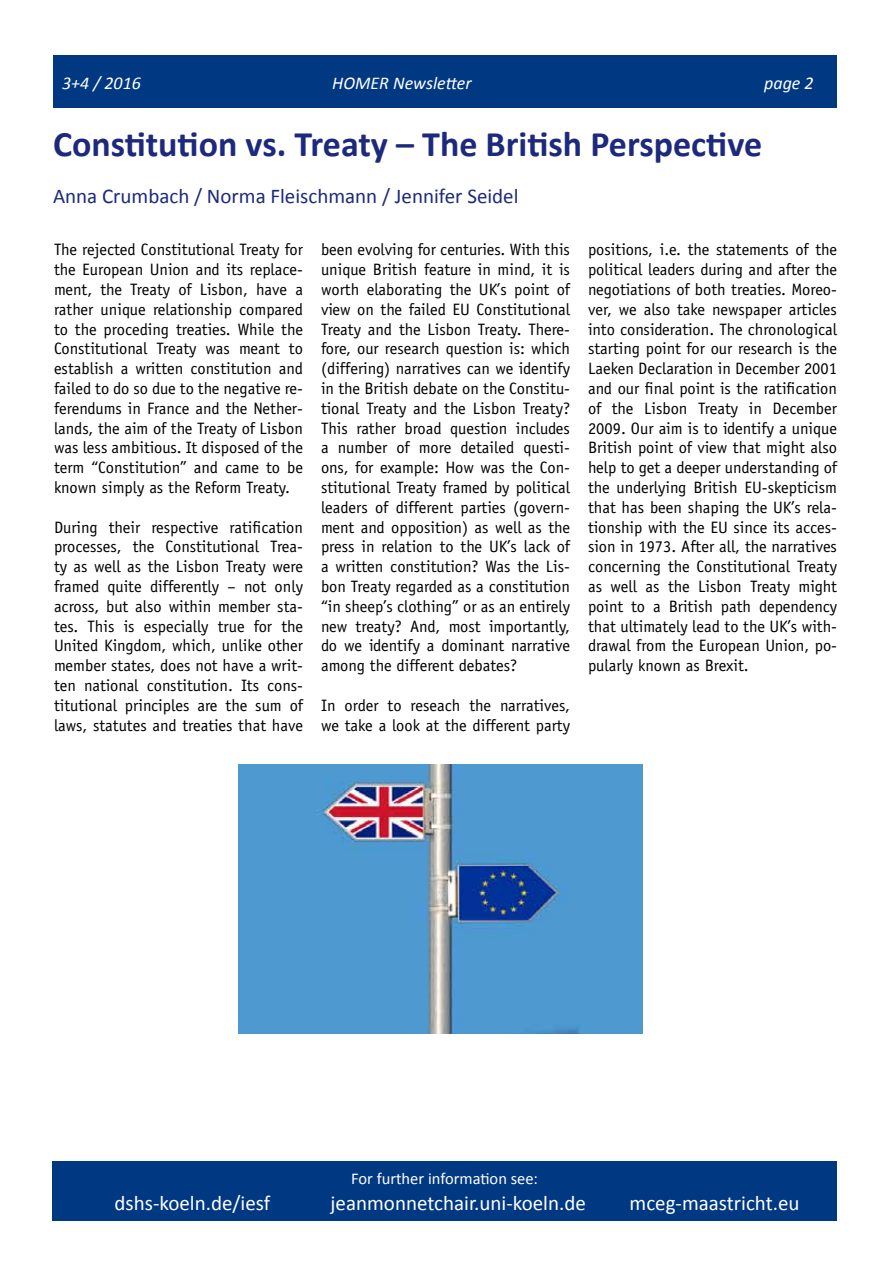
<style>
.page{position:relative;width:893px;height:1263px;background:#fff}
.page>*{position:absolute;margin:0;border:0;box-sizing:border-box;transform-origin:0 0}
.t1{font:700 36px "Calibri";color:#1d297c}
.t2{font:21px "Calibri";color:#fff}
.t3{font:21px "Calibri";color:#1d297c}
.t4{font:italic 18px "Calibri";color:#fff}
.t5{font:16.5px/19.8px "Officina Sans LT";color:#000;text-align:justify}
.t6{font:16.5px "Calibri";color:#fff}
</style>
<div class="page">
<div style="left:52px;top:1161px;width:785px;height:59px;background:#003882"></div>
<div style="left:54px;top:56px;width:783px;height:52px;background:#003882"></div>
<img style="left:239px;top:765px;width:403px;height:268px">
<p class="t4" style="left:62px;top:70px;width:80px">3+4 / 2016</p>
<p class="t4" style="left:332px;top:70px;width:141px">HOMER Newsletter</p>
<p class="t4" style="left:764px;top:70px;width:51px">page 2</p>
<h1 class="t1" style="left:53px;top:121px;width:711px">Constitution vs. Treaty – The British Perspective</h1>
<p class="t3" style="left:53px;top:182px;width:467px">Anna Crumbach / Norma Fleischmann / Jennifer Seidel</p>
<p class="t5" style="left:54px;top:240px;width:251px">The rejected Constitutional Treaty for the European Union and its replace&shy;ment, the Treaty of Lisbon, have a rather unique relationship compared to the proceding treaties. While the Constitutional Treaty was meant to establish a written constitution and failed to do so due to the negative re&shy;ferendums in France and the Nether&shy;lands, the aim of the Treaty of Lisbon was less ambitious. It disposed of the term “Constitution” and came to be known simply as the Reform Treaty.</p>
<p class="t5" style="left:54px;top:517px;width:251px">During their respective ratification processes, the Constitutional Trea&shy;ty as well as the Lisbon Treaty were framed quite differently – not only across, but also within member sta&shy;tes. This is especially true for the United Kingdom, which, unlike other member states, does not have a writ&shy;ten national constitution. Its cons&shy;titutional principles are the sum of laws, statutes and treaties that have</p>
<p class="t5" style="left:321px;top:240px;width:251px">been evolving for centuries. With this unique British feature in mind, it is worth elaborating the UK’s point of view on the failed EU Constitutional Treaty and the Lisbon Treaty. There&shy;fore, our research question is: which (differing) narratives can we identify in the British debate on the Constitu&shy;tional Treaty and the Lisbon Treaty?<br>This rather broad question includes a number of more detailed questi&shy;ons, for example: How was the Con&shy;stitutional Treaty framed by political leaders of different parties (govern&shy;ment and opposition) as well as the press in relation to the UK’s lack of a written constitution? Was the Lis&shy;bon Treaty regarded as a constitution “in sheep’s clothing” or as an entirely new treaty? And, most importantly, do we identify a dominant narrative among the different debates?</p>
<p class="t5" style="left:321px;top:695px;width:251px">In order to reseach the narratives, we take a look at the different party</p>
<p class="t5" style="left:588px;top:240px;width:251px">positions, i.e. the statements of the political leaders during and after the negotiations of both treaties. Moreo&shy;ver, we also take newspaper articles into consideration. The chronological starting point for our research is the Laeken Declaration in December 2001 and our final point is the ratification of the Lisbon Treaty in December 2009. Our aim is to identify a unique British point of view that might also help to get a deeper understanding of the underlying British EU-skepticism that has been shaping the UK’s rela&shy;tionship with the EU since its acces&shy;sion in 1973. After all, the narratives concerning the Constitutional Treaty as well as the Lisbon Treaty might point to a British path dependency that ultimately lead to the UK’s with&shy;drawal from the European Union, po&shy;pularly known as Brexit.</p>
<p class="t6" style="left:351px;top:1168px;width:188px">For further information see:</p>
<p class="t2" style="left:115px;top:1189px;width:157px">dshs-koeln.de/iesf</p>
<p class="t2" style="left:331px;top:1189px;width:257px">jeanmonnetchair.uni-koeln.de</p>
<p class="t2" style="left:630px;top:1189px;width:171px">mceg-maastricht.eu</p>
</div>
